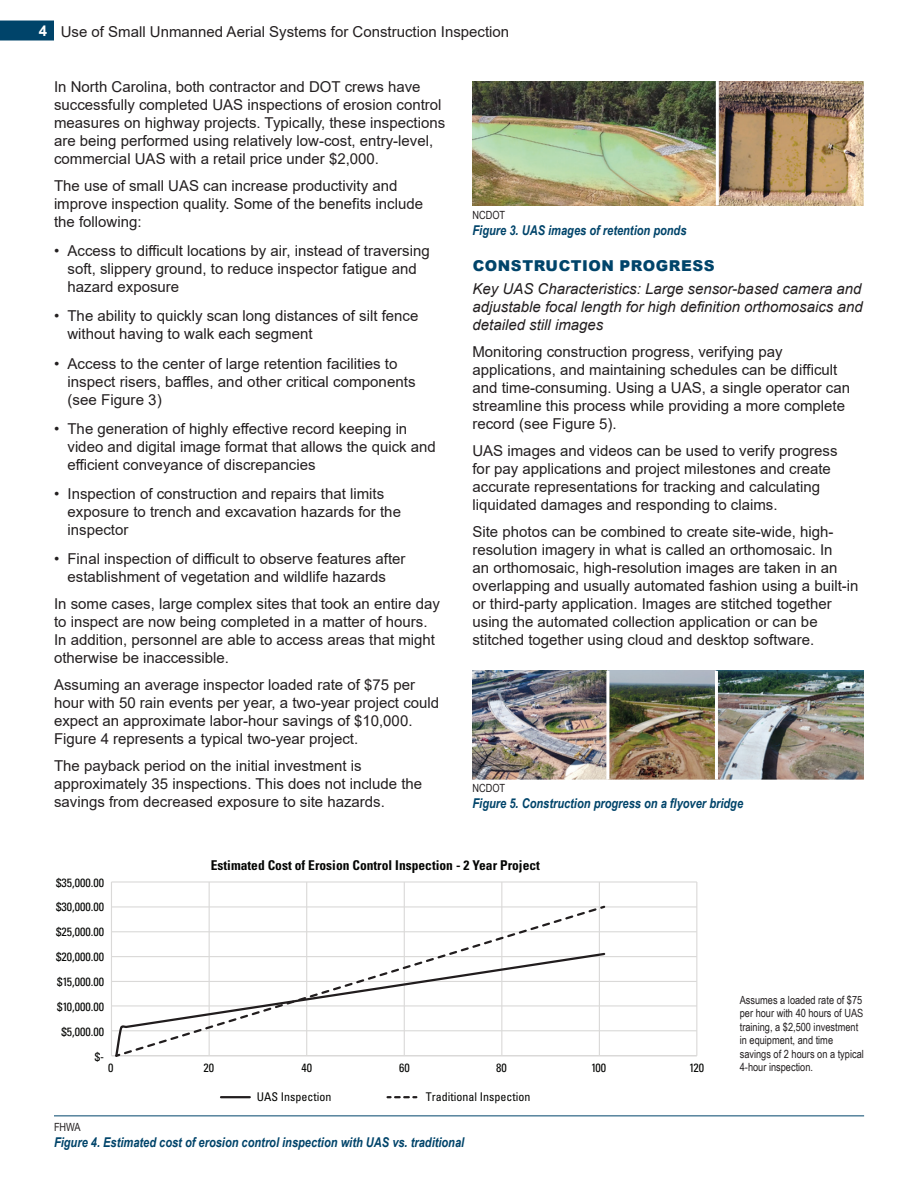
<style>
.page{position:relative;width:918px;height:1188px;background:#fff}
.page>*{position:absolute;margin:0;border:0;box-sizing:border-box;transform-origin:0 0}
.Body_Text{font:15px/18px "Arial";color:#231f20}
.Body_Text-2{font:italic 15px/18px "Arial";color:#231f20;text-align:justify}
.Header_1{font:900 15px "Arial";letter-spacing:.035em;color:#00446a}
.Figure_Caption{font:italic 700 13.5px "Arial Narrow";color:#00446a}
.t1{font:700 condensed 13.5px "Univers LT Std";color:#040503}
.t2{font:condensed 12px/24.9px "Univers LT Std";color:#040503;text-align:right}
.source_attribution{font:11.25px/13.5px "Arial Narrow";color:#231f20}
.s1{font-weight:700;color:#fff}
</style>
<div class="page">
<div style="left:0;top:21px;width:54px;height:19px;background:#00446a"></div>
<img style="left:473px;top:81px;width:391px;height:124px">
<hr style="left:716px;top:81px;width:3px;height:124px;background:#fff">
<hr style="left:111px;top:1030px;width:586px;height:1px;background:#dad9d8">
<hr style="left:111px;top:1005px;width:586px;height:2px;background:#dad9d8">
<hr style="left:111px;top:981px;width:586px;height:1px;background:#dad9d8">
<hr style="left:111px;top:956px;width:586px;height:1px;background:#dad9d8">
<hr style="left:111px;top:931px;width:586px;height:1px;background:#dad9d8">
<hr style="left:111px;top:906px;width:586px;height:2px;background:#dad9d8">
<hr style="left:111px;top:881px;width:586px;height:2px;background:#dad9d8">
<hr style="left:111px;top:1055px;width:586px;height:2px;background:#dad9d8">
<hr style="left:111px;top:882px;width:1px;height:174px;background:#dad9d8">
<hr style="left:209px;top:882px;width:1px;height:174px;background:#dad9d8">
<hr style="left:306px;top:882px;width:1px;height:174px;background:#dad9d8">
<hr style="left:404px;top:882px;width:1px;height:174px;background:#dad9d8">
<hr style="left:501px;top:882px;width:1px;height:174px;background:#dad9d8">
<hr style="left:599px;top:882px;width:1px;height:174px;background:#dad9d8">
<hr style="left:696px;top:882px;width:1px;height:174px;background:#dad9d8">
<svg style="left:114px;top:952px;width:493px;height:105px"></svg>
<svg style="left:114px;top:1044px;width:34px;height:13px"></svg>
<svg style="left:145px;top:906px;width:456px;height:143px"></svg>
<svg style="left:598px;top:905px;width:9px;height:6px"></svg>
<hr style="left:221px;top:1096px;width:29px;height:2px;background:#211d1e">
<svg style="left:388px;top:1096px;width:28px;height:2px"></svg>
<hr style="left:54px;top:1115px;width:810px;height:1px;background:#00446a">
<img style="left:473px;top:671px;width:391px;height:108px">
<hr style="left:606px;top:671px;width:3px;height:108px;background:#fff">
<hr style="left:715px;top:671px;width:3px;height:108px;background:#fff">
<p class="Body_Text" style="left:39px;top:22px;width:472px"><span class="s1">4</span> Use of Small Unmanned Aerial Systems for Construction Inspection</p>
<p class="Body_Text" style="left:54px;top:78px;width:393px">In North Carolina, both contractor and DOT crews have successfully completed UAS inspections of erosion control measures on highway projects. Typically, these inspections are being performed using relatively low-cost, entry-level, commercial UAS with a retail price under $2,000.</p>
<p class="Body_Text" style="left:54px;top:177px;width:371px">The use of small UAS can increase productivity and improve inspection quality. Some of the benefits include the following:</p>
<p class="Body_Text" style="left:68px;top:242px;width:364px;text-indent:-14px">• Access to difficult locations by air, instead of traversing soft, slippery ground, to reduce inspector fatigue and hazard exposure</p>
<p class="Body_Text" style="left:68px;top:307px;width:352px;text-indent:-14px">• The ability to quickly scan long distances of silt fence without having to walk each segment</p>
<p class="Body_Text" style="left:68px;top:354px;width:350px;text-indent:-14px">• Access to the center of large retention facilities to inspect risers, baffles, and other critical components (see Figure 3)</p>
<p class="Body_Text" style="left:68px;top:420px;width:370px;text-indent:-14px">• The generation of highly effective record keeping in video and digital image format that allows the quick and efficient conveyance of discrepancies</p>
<p class="Body_Text" style="left:68px;top:485px;width:335px;text-indent:-14px">• Inspection of construction and repairs that limits exposure to trench and excavation hazards for the inspector</p>
<p class="Body_Text" style="left:54px;top:550px;width:353px;text-align:center">• Final inspection of difficult to observe features after establishment of vegetation and wildlife hazards</p>
<p class="Body_Text" style="left:54px;top:595px;width:388px">In some cases, large complex sites that took an entire day to inspect are now being completed in a matter of hours.<br>In addition, personnel are able to access areas that might otherwise be inaccessible.</p>
<p class="Body_Text" style="left:54px;top:676px;width:387px">Assuming an average inspector loaded rate of $75 per hour with 50 rain events per year, a two-year project could expect an approximate labor-hour savings of $10,000.<br>Figure 4 represents a typical two-year project.</p>
<p class="Body_Text" style="left:54px;top:757px;width:370px">The payback period on the initial investment is approximately 35 inspections. This does not include the savings from decreased exposure to site hazards.</p>
<p class="source_attribution" style="left:472px;top:207px;width:34px">NCDOT</p>
<p class="Figure_Caption" style="left:472px;top:220px;width:216px">Figure 3. UAS images of retention ponds</p>
<h1 class="Header_1" style="left:473px;top:255px;width:243px">CONSTRUCTION PROGRESS</h1>
<p class="Body_Text-2" style="left:472px;top:280px;width:392px">Key UAS Characteristics: Large sensor-based camera and adjustable focal length for high definition orthomosaics and detailed still images</p>
<p class="Body_Text" style="left:472px;top:343px;width:379px">Monitoring construction progress, verifying pay applications, and maintaining schedules can be difficult and time-consuming. Using a UAS, a single operator can streamline this process while providing a more complete record (see Figure 5).</p>
<p class="Body_Text" style="left:472px;top:442px;width:367px">UAS images and videos can be used to verify progress for pay applications and project milestones and create accurate representations for tracking and calculating liquidated damages and responding to claims.</p>
<p class="Body_Text" style="left:472px;top:523px;width:388px">Site photos can be combined to create site-wide, high&shy;resolution imagery in what is called an orthomosaic. In<br>an orthomosaic, high-resolution images are taken in an overlapping and usually automated fashion using a built-in or third-party application. Images are stitched together using the automated collection application or can be stitched together using cloud and desktop software.</p>
<p class="source_attribution" style="left:472px;top:781px;width:34px">NCDOT</p>
<p class="Figure_Caption" style="left:472px;top:793px;width:272px">Figure 5. Construction progress on a flyover bridge</p>
<p class="t1" style="left:211px;top:857px;width:331px">Estimated Cost of Erosion Control Inspection - 2 Year Project</p>
<p class="t2" style="left:56px;top:870px;width:49px">$35,000.00 $30,000.00 $25,000.00 $20,000.00 $15,000.00 $10,000.00 $5,000.00 $-</p>
<p class="t2" style="left:399px;top:1055px;width:12px">60</p>
<p class="t2" style="left:496px;top:1055px;width:12px">80</p>
<p class="t2" style="left:591px;top:1055px;width:17px">100</p>
<p class="t2" style="left:689px;top:1055px;width:17px">120</p>
<p class="t2" style="left:108px;top:1055px;width:7px">0</p>
<p class="t2" style="left:203px;top:1055px;width:12px">20</p>
<p class="t2" style="left:301px;top:1055px;width:12px">40</p>
<p class="t2" style="left:257px;top:1084px;width:76px">UAS Inspection</p>
<p class="t2" style="left:426px;top:1084px;width:106px">Traditional Inspection</p>
<p class="source_attribution" style="left:54px;top:1120px;width:28px">FHWA</p>
<p class="Figure_Caption" style="left:54px;top:1132px;width:412px">Figure 4. Estimated cost of erosion control inspection with UAS vs. traditional</p>
<p class="source_attribution" style="left:740px;top:993px;width:126px">Assumes a loaded rate of $75 per hour with 40 hours of UAS training, a $2,500 investment in equipment, and time savings of 2 hours on a typical<br>4-hour inspection.</p>
</div>
